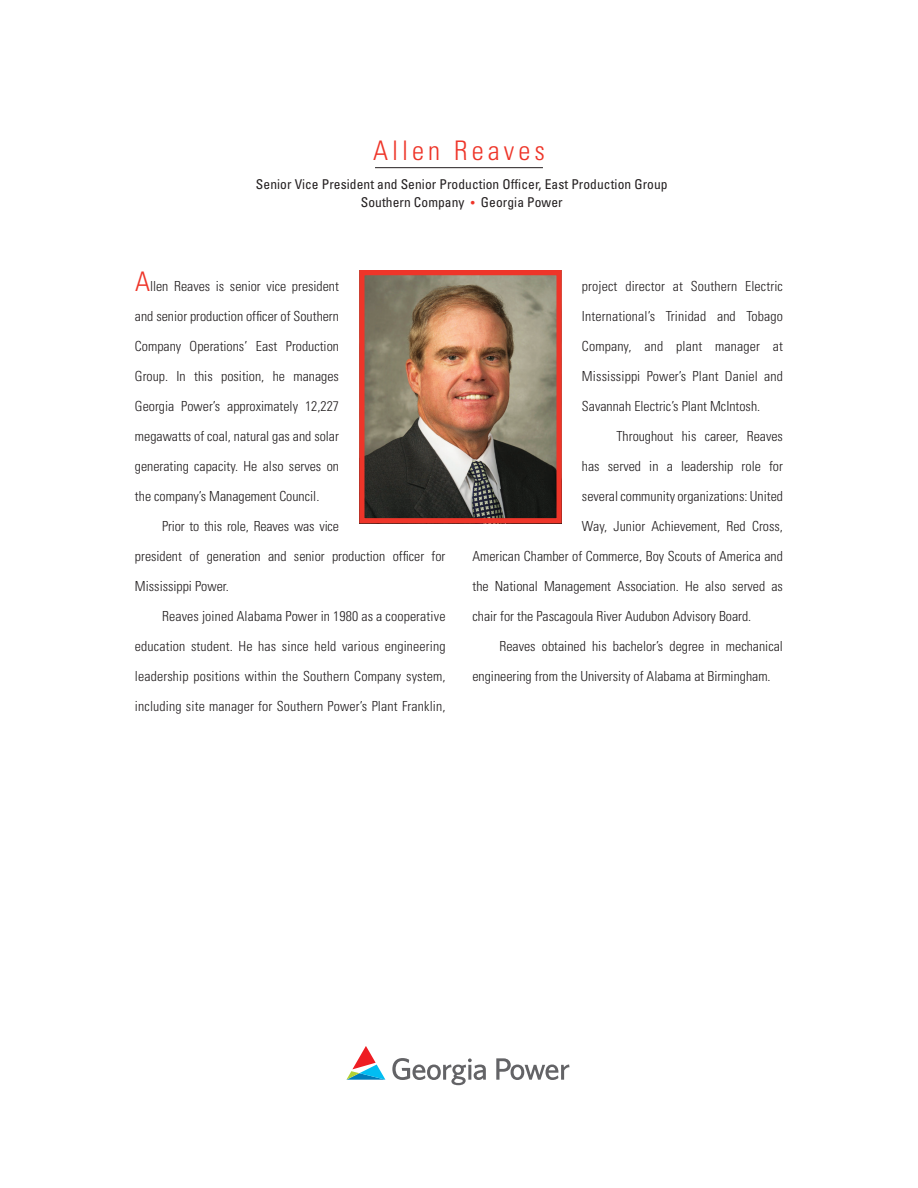
<style>
.page{position:relative;width:918px;height:1188px;background:#fff}
.page>*{position:absolute;margin:0;border:0;box-sizing:border-box;transform-origin:0 0}
.t1{font:300 condensed 27px "Univers";letter-spacing:.15em;color:#ee3529}
.t2{font:300 condensed 13.8px/30px "Univers";color:#231f20;text-align:justify}
.t3{font:condensed 13.5px/18px "Univers";letter-spacing:.005em;color:#231f20;text-align:center}
.s1{font-size:12px;color:#ee3529}
.s2{font-size:27px;color:#ee3529}
</style>
<div class="page">
<svg style="left:346px;top:1046px;width:39px;height:34px"></svg>
<svg style="left:392px;top:1058px;width:178px;height:27px"></svg>
<img style="left:365px;top:276px;width:191px;height:241px">
<div style="left:359px;top:270px;width:203px;height:253px;border:5px solid #ee3529"></div>
<hr style="left:375px;top:167px;width:168px;height:1px;background:#231f20">
<h1 class="t1" style="left:373px;top:134px;width:173px">Allen Reaves</h1>
<p class="t3" style="left:256px;top:175px;width:413px">Senior Vice President and Senior Production Officer, East Production Group<br>Southern Company <span class="s1">•</span> Georgia Power</p>
<p class="t2" style="left:135px;top:271px;width:206px"><span class="s2">A</span>llen Reaves is senior vice president and senior production officer of Southern Company Operations’ East Production Group. In this position, he manages Georgia Power’s approximately 12,227 megawatts of coal, natural gas and solar generating capacity. He also serves on the company’s Management Council.</p>
<p class="t2" style="left:135px;top:511px;width:312px;text-align:left;text-indent:27px">Prior to this role, Reaves was vice<br>president of generation and senior production officer for<br>Mississippi Power.</p>
<p class="t2" style="left:135px;top:601px;width:312px;text-indent:27px">Reaves joined Alabama Power in 1980 as a cooperative education student. He has since held various engineering leadership positions within the Southern Company system, including site manager for Southern Power’s Plant Franklin,</p>
<p class="t2" style="left:582px;top:271px;width:203px">project director at Southern Electric International’s Trinidad and Tobago Company, and plant manager at Mississippi Power’s Plant Daniel and Savannah Electric’s Plant McIntosh.</p>
<p class="t2" style="left:616px;top:421px;width:168px">Throughout his career, Reaves</p>
<p class="t2" style="left:582px;top:451px;width:203px">has served in a leadership role for</p>
<p class="t2" style="left:582px;top:481px;width:202px">several community organizations: United</p>
<p class="t2" style="left:582px;top:511px;width:202px">Way, Junior Achievement, Red Cross,</p>
<p class="t2" style="left:472px;top:541px;width:312px">American Chamber of Commerce, Boy Scouts of America and</p>
<p class="t2" style="left:472px;top:571px;width:312px">the National Management Association. He also served as</p>
<p class="t2" style="left:472px;top:601px;width:280px">chair for the Pascagoula River Audubon Advisory Board.</p>
<p class="t2" style="left:499px;top:631px;width:285px">Reaves obtained his bachelor’s degree in mechanical</p>
<p class="t2" style="left:472px;top:661px;width:300px">engineering from the University of Alabama at Birmingham.</p>
</div>
